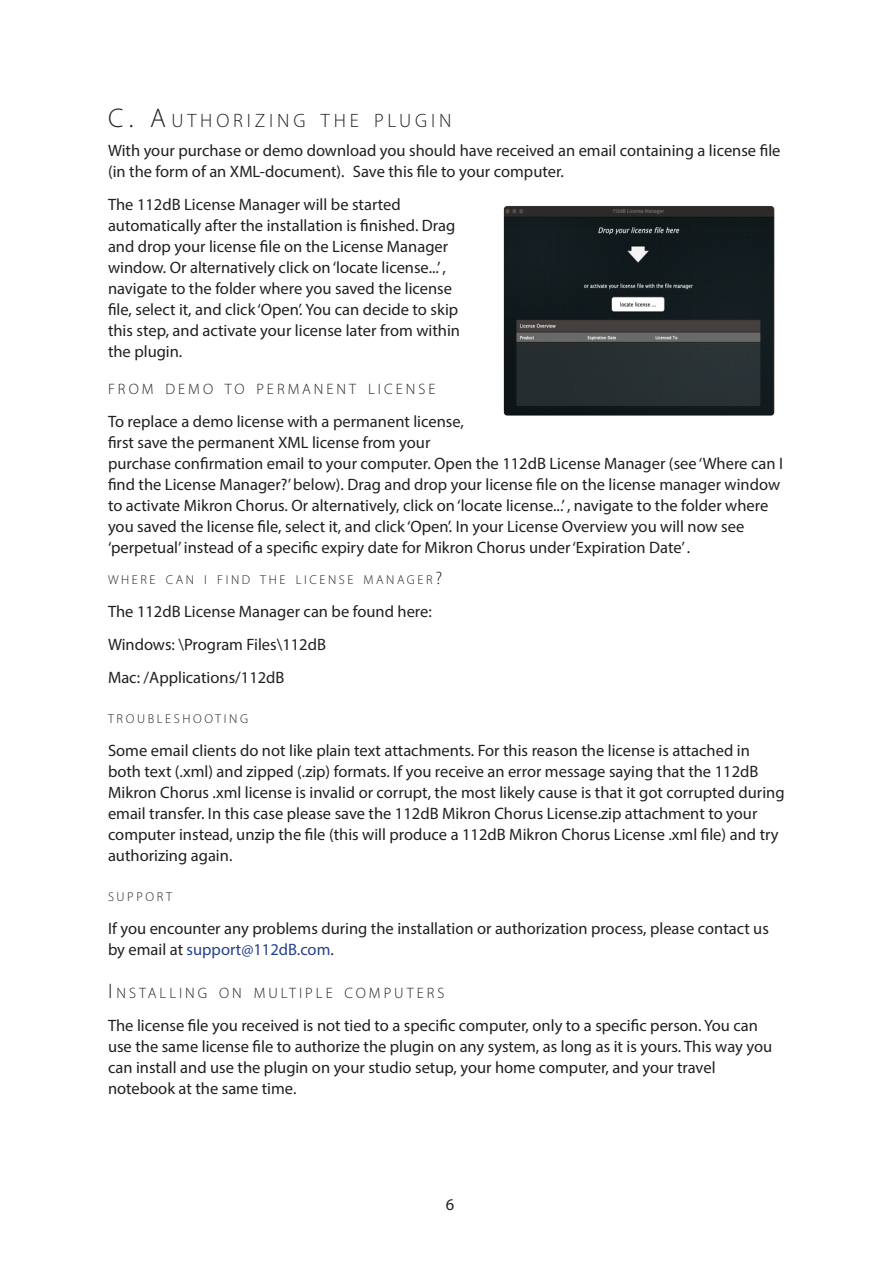
<style>
.page{position:relative;width:893px;height:1263px;background:#fff}
.page>*{position:absolute;margin:0;border:0;box-sizing:border-box;transform-origin:0 0}
.t1{font:300 19.35px "Myriad Pro";letter-spacing:.2em;color:#231f20}
.t2{font:16.5px/21px "Myriad Pro";color:#231f20}
.t3{font:300 15.15px "Myriad Pro";letter-spacing:.2em;color:#231f20}
.t4{font:300 12.9px "Myriad Pro";letter-spacing:.2em;color:#231f20}
.s1{font-size:27px}
.s2{font-size:18px}
.s3{color:#25408e}
.s4{font-size:21px}
</style>
<div class="page">
<img style="left:503px;top:206px;width:272px;height:210px">
<p class="t1" style="left:108px;top:113px;width:345px"><span class="s1">C. A</span>UTHORIZING THE PLUGIN</p>
<p class="t2" style="left:108px;top:141px;width:674px">With your purchase or demo download you should have received an email containing a license file (in the form of an XML-document). Save this file to your computer.</p>
<p class="t2" style="left:108px;top:195px;width:353px">The 112dB License Manager will be started automatically after the installation is finished. Drag and drop your license file on the License Manager window. Or alternatively click on ‘locate license...’ , navigate to the folder where you saved the license file, select it, and click ‘Open’. You can decide to skip this step, and activate your license later from within the plugin.</p>
<p class="t3" style="left:108px;top:383px;width:329px">FROM DEMO TO PERMANENT LICENSE</p>
<p class="t2" style="left:108px;top:412px;width:676px">To replace a demo license with a permanent license,<br>first save the permanent XML license from your<br>purchase confirmation email to your computer. Open the 112dB License Manager (see ‘Where can I find the License Manager?’ below). Drag and drop your license file on the license manager window to activate Mikron Chorus. Or alternatively, click on ‘locate license...’ , navigate to the folder where you saved the license file, select it, and click ‘Open’. In your License Overview you will now see ‘perpetual’ instead of a specific expiry date for Mikron Chorus under ‘Expiration Date’ .</p>
<p class="t4" style="left:108px;top:575px;width:336px">WHERE CAN I FIND THE LICENSE MANAGER<span class="s2">?</span></p>
<p class="t2" style="left:108px;top:597px;width:325px;line-height:33px">The 112dB License Manager can be found here:<br>Windows: \Program Files\112dB<br>Mac: /Applications/112dB</p>
<p class="t4" style="left:108px;top:713px;width:142px">TROUBLESHOOTING</p>
<p class="t2" style="left:108px;top:741px;width:678px">Some email clients do not like plain text attachments. For this reason the license is attached in both text (.xml) and zipped (.zip) formats. If you receive an error message saying that the 112dB Mikron Chorus .xml license is invalid or corrupt, the most likely cause is that it got corrupted during email transfer. In this case please save the 112dB Mikron Chorus License.zip attachment to your computer instead, unzip the file (this will produce a 112dB Mikron Chorus License .xml file) and try authorizing again.</p>
<p class="t4" style="left:108px;top:891px;width:66px">SUPPORT</p>
<p class="t2" style="left:108px;top:919px;width:662px">If you encounter any problems during the installation or authorization process, please contact us by email at <span class="s3">support@112dB.com</span>.</p>
<p class="t3" style="left:108px;top:986px;width:338px"><span class="s4">I</span>NSTALLING ON MULTIPLE COMPUTERS</p>
<p class="t2" style="left:108px;top:1016px;width:666px">The license file you received is not tied to a specific computer, only to a specific person. You can use the same license file to authorize the plugin on any system, as long as it is yours. This way you can install and use the plugin on your studio setup, your home computer, and your travel notebook at the same time.</p>
<p class="t2" style="left:446px;top:1196px;width:10px">6</p>
</div>
